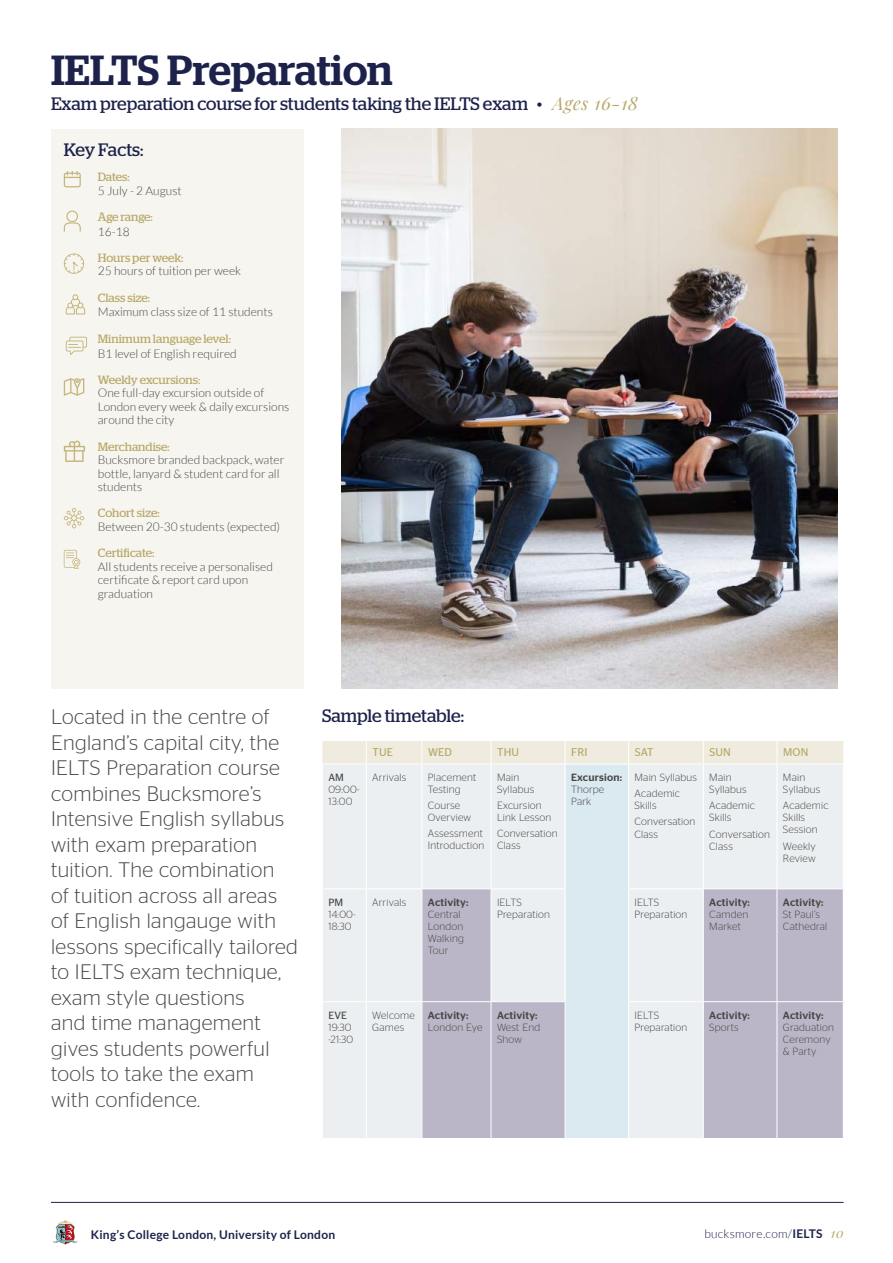
<style>
.page{position:relative;width:893px;height:1263px;background:#fff}
.page>*{position:absolute;margin:0;border:0;box-sizing:border-box;transform-origin:0 0}
.t1{font:500 42px "Stag";letter-spacing:.005em;color:#1d224b}
.t2{font:300 21px/25.5px "Stag Sans";letter-spacing:.02em;color:#484847}
.t3{font:18px "Stag";letter-spacing:-.005em;color:#1d224b}
.t4{font:300 12px/13.5px "Lato";color:#484847}
.t5{font:12px "Stag";color:#b7a869}
.t6{font:700 12px "Lato";letter-spacing:.02em;color:#1d224b}
.t7{font:300 12px "Lato";letter-spacing:.02em;color:#1d224b}
.t8{font:11.25px "Stag Sans";letter-spacing:.02em;color:#b7a869}
.t9{font:300 10.5px/12px "Stag Sans";letter-spacing:.02em;color:#484847}
.t10{font:500 10.5px "Stag Sans";letter-spacing:.02em;color:#484847}
.t11{font:10.5px "Stag Sans";letter-spacing:.02em;color:#484847}
.s1{font-weight:300}
.s2{font-family:"Playfair Display";font-style:italic;color:#b7a869}
.s3{font-weight:700}
.s4{font-family:"Playfair Display";font-weight:400;font-style:italic;font-size:13.5px;color:#b7a869}
</style>
<div class="page">
<svg style="left:52px;top:1220px;width:26px;height:25px"></svg>
<hr style="left:51px;top:1202px;width:793px;height:1px;background:#1d224b">
<div style="left:51px;top:129px;width:252px;height:559px;background:#f7f5ef"></div>
<svg style="left:64px;top:171px;width:17px;height:16px"></svg>
<svg style="left:64px;top:211px;width:17px;height:21px"></svg>
<svg style="left:64px;top:253px;width:20px;height:21px"></svg>
<svg style="left:66px;top:294px;width:19px;height:20px"></svg>
<svg style="left:66px;top:337px;width:21px;height:18px"></svg>
<svg style="left:64px;top:378px;width:20px;height:18px"></svg>
<svg style="left:64px;top:441px;width:21px;height:21px"></svg>
<svg style="left:64px;top:508px;width:20px;height:20px"></svg>
<svg style="left:64px;top:550px;width:16px;height:19px"></svg>
<div style="left:323px;top:765px;width:520px;height:373px;background:#eceff1"></div>
<div style="left:565px;top:764px;width:64px;height:374px;background:#dbe9f0"></div>
<svg style="left:423px;top:889px;width:420px;height:249px;fill:#bbb6c7"></svg>
<hr style="left:491px;top:889px;width:1px;height:112px;background:#fff">
<hr style="left:491px;top:888px;width:74px;height:1px;background:#fff">
<hr style="left:565px;top:889px;width:1px;height:112px;background:#fff">
<hr style="left:491px;top:1001px;width:74px;height:1px;background:#fff">
<hr style="left:628px;top:888px;width:75px;height:1px;background:#fff">
<hr style="left:628px;top:889px;width:1px;height:112px;background:#fff">
<hr style="left:703px;top:889px;width:1px;height:112px;background:#fff">
<hr style="left:628px;top:1001px;width:75px;height:1px;background:#fff">
<div style="left:322px;top:741px;width:521px;height:23px;background:#efecdf"></div>
<hr style="left:366px;top:764px;width:1px;height:124px;background:#fff">
<hr style="left:422px;top:764px;width:1px;height:124px;background:#fff">
<hr style="left:777px;top:764px;width:1px;height:124px;background:#fff">
<hr style="left:322px;top:888px;width:44px;height:1px;background:#fff">
<hr style="left:366px;top:888px;width:56px;height:1px;background:#fff">
<hr style="left:366px;top:889px;width:1px;height:112px;background:#fff">
<hr style="left:322px;top:1001px;width:44px;height:1px;background:#fff">
<hr style="left:366px;top:1001px;width:56px;height:1px;background:#fff">
<hr style="left:366px;top:1002px;width:1px;height:136px;background:#fff">
<hr style="left:422px;top:1002px;width:1px;height:136px;background:#fff">
<hr style="left:491px;top:1002px;width:1px;height:136px;background:#fff">
<hr style="left:422px;top:889px;width:1px;height:112px;background:#fff">
<hr style="left:422px;top:888px;width:69px;height:1px;background:#fff">
<hr style="left:422px;top:1001px;width:69px;height:1px;background:#fff">
<hr style="left:491px;top:764px;width:1px;height:124px;background:#fff">
<hr style="left:565px;top:764px;width:64px;height:1px;background:#fff">
<hr style="left:565px;top:764px;width:1px;height:124px;background:#fff">
<hr style="left:565px;top:1002px;width:1px;height:136px;background:#fff">
<hr style="left:628px;top:764px;width:1px;height:124px;background:#fff">
<hr style="left:703px;top:764px;width:1px;height:124px;background:#fff">
<hr style="left:628px;top:1002px;width:1px;height:136px;background:#fff">
<hr style="left:703px;top:1002px;width:1px;height:136px;background:#fff">
<hr style="left:703px;top:888px;width:74px;height:1px;background:#fff">
<hr style="left:703px;top:1001px;width:74px;height:1px;background:#fff">
<hr style="left:777px;top:888px;width:67px;height:1px;background:#fff">
<hr style="left:777px;top:889px;width:1px;height:112px;background:#fff">
<hr style="left:777px;top:1001px;width:67px;height:1px;background:#fff">
<hr style="left:777px;top:1002px;width:1px;height:136px;background:#fff">
<img style="left:341px;top:129px;width:497px;height:559px">
<h1 class="t1" style="left:51px;top:45px;width:343px">IELTS Preparation</h1>
<h3 class="t3" style="left:51px;top:93px;width:588px">Exam preparation course for students taking the IELTS exam <span class="s1">•</span> <span class="s2">Ages 16-18</span></h3>
<h3 class="t3" style="left:64px;top:139px;width:81px">Key Facts:</h3>
<p class="t5" style="left:98px;top:170px;width:33px">Dates:</p>
<p class="t4" style="left:98px;top:184px;width:85px">5 July - 2 August</p>
<p class="t5" style="left:98px;top:210px;width:56px">Age range:</p>
<p class="t4" style="left:98px;top:225px;width:33px">16-18</p>
<p class="t5" style="left:98px;top:251px;width:87px">Hours per week:</p>
<p class="t4" style="left:98px;top:264px;width:145px">25 hours of tuition per week</p>
<p class="t5" style="left:98px;top:291px;width:54px">Class size:</p>
<p class="t4" style="left:98px;top:305px;width:177px">Maximum class size of 11 students</p>
<p class="t5" style="left:98px;top:332px;width:135px">Minimum language level:</p>
<p class="t4" style="left:98px;top:347px;width:141px">B1 level of English required</p>
<p class="t5" style="left:98px;top:373px;width:104px">Weekly excursions:</p>
<p class="t4" style="left:98px;top:386px;width:193px">One full-day excursion outside of<br>London every week &amp; daily excursions around the city</p>
<p class="t5" style="left:98px;top:439px;width:74px">Merchandise:</p>
<p class="t4" style="left:98px;top:453px;width:188px">Bucksmore branded backpack, water bottle, lanyard &amp; student card for all students</p>
<p class="t5" style="left:98px;top:506px;width:63px">Cohort size:</p>
<p class="t4" style="left:98px;top:520px;width:184px">Between 20-30 students (expected)</p>
<p class="t5" style="left:98px;top:546px;width:58px">Certificate:</p>
<p class="t4" style="left:98px;top:560px;width:177px">All students receive a personalised certificate &amp; report card upon graduation</p>
<p class="t2" style="left:51px;top:704px;width:248px">Located in the centre of<br>England’s capital city, the<br>IELTS Preparation course combines Bucksmore’s<br>Intensive English syllabus with exam preparation tuition. The combination<br>of tuition across all areas of English langauge with lessons specifically tailored to IELTS exam technique, exam style questions<br>and time management gives students powerful tools to take the exam<br>with confidence.</p>
<h3 class="t3" style="left:322px;top:705px;width:144px">Sample timetable:</h3>
<p class="t8" style="left:372px;top:745px;width:22px">TUE</p>
<p class="t8" style="left:428px;top:745px;width:26px">WED</p>
<p class="t8" style="left:497px;top:745px;width:24px">THU</p>
<p class="t8" style="left:571px;top:745px;width:18px">FRI</p>
<p class="t8" style="left:635px;top:745px;width:21px">SAT</p>
<p class="t8" style="left:709px;top:745px;width:23px">SUN</p>
<p class="t8" style="left:783px;top:745px;width:27px">MON</p>
<p class="t10" style="left:571px;top:771px;width:53px">Excursion:</p>
<p class="t9" style="left:571px;top:783px;width:35px">Thorpe<br>Park</p>
<p class="t9" style="left:635px;top:769px;width:64px;line-height:16.2px">Main Syllabus<br>Academic</p>
<p class="t9" style="left:635px;top:797px;width:62px;line-height:16.2px">Skills<br>Conversation</p>
<p class="t9" style="left:635px;top:828px;width:25px">Class</p>
<p class="t11" style="left:328px;top:771px;width:17px">AM</p>
<p class="t9" style="left:328px;top:783px;width:33px">09:00-<br>13:00</p>
<p class="t9" style="left:372px;top:771px;width:35px">Arrivals</p>
<p class="t9" style="left:428px;top:771px;width:50px">Placement<br>Testing</p>
<p class="t9" style="left:428px;top:799px;width:45px">Course<br>Overview</p>
<p class="t9" style="left:428px;top:828px;width:58px">Assessment<br>Introduction</p>
<p class="t9" style="left:497px;top:771px;width:39px">Main<br>Syllabus</p>
<p class="t9" style="left:497px;top:799px;width:56px">Excursion<br>Link Lesson</p>
<p class="t9" style="left:497px;top:828px;width:62px">Conversation<br>Class</p>
<p class="t9" style="left:709px;top:771px;width:39px">Main<br>Syllabus</p>
<p class="t9" style="left:709px;top:799px;width:47px">Academic<br>Skills</p>
<p class="t9" style="left:709px;top:828px;width:62px">Conversation<br>Class</p>
<p class="t9" style="left:783px;top:771px;width:39px">Main<br>Syllabus</p>
<p class="t9" style="left:783px;top:799px;width:47px">Academic<br>Skills<br>Session</p>
<p class="t9" style="left:783px;top:840px;width:34px">Weekly<br>Review</p>
<p class="t9" style="left:497px;top:896px;width:54px">IELTS<br>Preparation</p>
<p class="t9" style="left:634px;top:896px;width:54px">IELTS<br>Preparation</p>
<p class="t10" style="left:709px;top:896px;width:42px">Activity:</p>
<p class="t10" style="left:783px;top:896px;width:42px">Activity:</p>
<p class="t9" style="left:783px;top:908px;width:46px">St Paul’s<br>Cathedral</p>
<p class="t9" style="left:372px;top:896px;width:35px">Arrivals</p>
<p class="t10" style="left:428px;top:896px;width:42px">Activity:</p>
<p class="t9" style="left:428px;top:908px;width:37px">Central<br>London<br>Walking<br>Tour</p>
<p class="t11" style="left:328px;top:896px;width:16px">PM</p>
<p class="t9" style="left:328px;top:908px;width:29px">14:00-<br>18:30</p>
<p class="t9" style="left:709px;top:908px;width:40px">Camden<br>Market</p>
<p class="t9" style="left:372px;top:1009px;width:44px">Welcome<br>Games</p>
<p class="t10" style="left:428px;top:1009px;width:42px">Activity:</p>
<p class="t10" style="left:497px;top:1009px;width:42px">Activity:</p>
<p class="t9" style="left:497px;top:1021px;width:45px">West End<br>Show</p>
<p class="t9" style="left:634px;top:1009px;width:54px">IELTS<br>Preparation</p>
<p class="t10" style="left:709px;top:1009px;width:42px">Activity:</p>
<p class="t10" style="left:783px;top:1009px;width:42px">Activity:</p>
<p class="t9" style="left:783px;top:1021px;width:53px">Graduation<br>Ceremony &amp; Party</p>
<p class="t11" style="left:328px;top:1009px;width:20px">EVE</p>
<p class="t9" style="left:328px;top:1021px;width:26px">19:30 -21:30</p>
<p class="t9" style="left:709px;top:1021px;width:31px">Sports</p>
<p class="t9" style="left:428px;top:1021px;width:56px">London Eye</p>
<p class="t6" style="left:91px;top:1228px;width:246px">King’s College London, University of London</p>
<p class="t7" style="left:704px;top:1227px;width:141px">bucksmore.com/<span class="s3">IELTS</span> <span class="s4">10</span></p>
</div>
